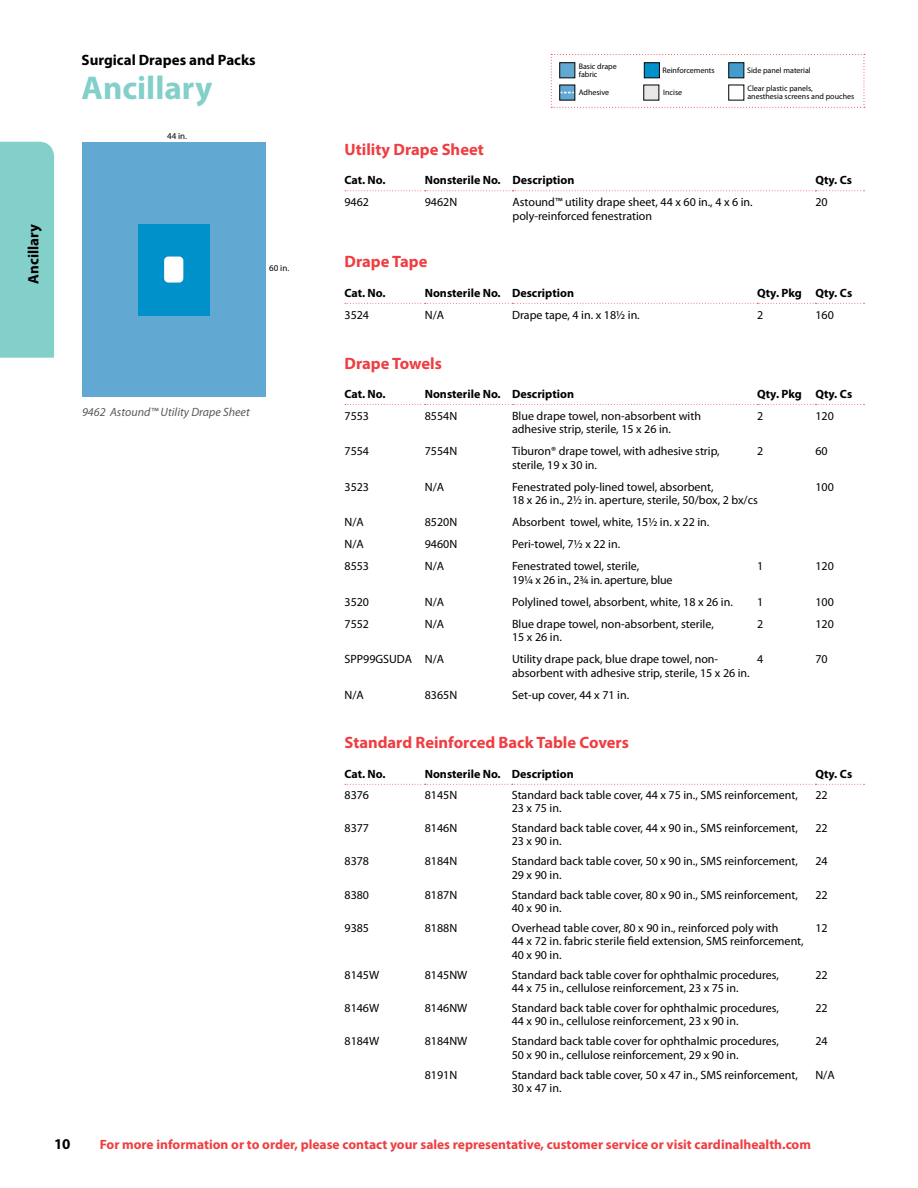
<style>
.page{position:relative;width:918px;height:1188px;background:#fff}
.page>*{position:absolute;margin:0;border:0;box-sizing:border-box;transform-origin:0 0}
.t1{font:700 33px "Myriad Pro";color:#83cfca}
.t2{font:700 16.5px "Myriad Pro";color:#ef3e42}
.t3{font:700 15px "Myriad Pro";color:#000}
.t4{font:700 13.5px "Myriad Pro";color:#ef3e42}
.t5{font:12px/13.5px "Myriad Pro";color:#000}
.t6{font:700 12px "Myriad Pro";color:#000}
.t7{font:italic 12px "Myriad Pro";color:#58595b}
.t8{font:9px "Myriad Pro";color:#000}
.t9{font:7.95px/7.9px "Myriad Pro";color:#000}
</style>
<div class="page">
<div style="left:0;top:142px;width:54px;height:216px;background:#83cfca"></div>
<svg style="left:345px;top:190px;width:520px;height:1px"></svg>
<svg style="left:345px;top:303px;width:520px;height:1px"></svg>
<svg style="left:345px;top:404px;width:520px;height:1px"></svg>
<svg style="left:345px;top:784px;width:520px;height:1px"></svg>
<svg style="left:551px;top:54px;width:314px;height:54px"></svg>
<div style="left:82px;top:143px;width:184px;height:254px;background:#61a9d3"></div>
<div style="left:138px;top:224px;width:71px;height:92px;background:#0091ca"></div>
<div style="left:164px;top:257px;width:19px;height:26px;background:#fff;border-radius:4px"></div>
<p class="t3" style="left:24px;top:284px;width:61px;rotate:-90deg">Ancillary</p>
<p class="t3" style="left:82px;top:50px;width:176px">Surgical Drapes and Packs</p>
<h1 class="t1" style="left:82px;top:66px;width:132px">Ancillary</h1>
<p class="t8" style="left:167px;top:130px;width:22px">44 in.</p>
<p class="t8" style="left:269px;top:262px;width:22px">60 in.</p>
<p class="t7" style="left:82px;top:404px;width:169px">9462 Astound™ Utility Drape Sheet</p>
<p class="t9" style="left:579px;top:63px;width:40px">Basic drape fabric</p>
<p class="t9" style="left:662px;top:66px;width:54px">Reinforcements</p>
<p class="t9" style="left:747px;top:66px;width:65px">Side panel material</p>
<p class="t9" style="left:663px;top:88px;width:21px">Incise</p>
<p class="t9" style="left:747px;top:85px;width:108px">Clear plastic panels,<br>anesthesia screens and pouches</p>
<p class="t9" style="left:579px;top:89px;width:32px">Adhesive</p>
<h2 class="t2" style="left:345px;top:138px;width:141px">Utility Drape Sheet</h2>
<p class="t6" style="left:345px;top:172px;width:42px">Cat. No.</p>
<p class="t6" style="left:425px;top:172px;width:151px">Nonsterile No. Description</p>
<p class="t6" style="left:815px;top:172px;width:38px">Qty. Cs</p>
<p class="t5" style="left:345px;top:195px;width:26px">9462</p>
<p class="t5" style="left:425px;top:195px;width:34px">9462N</p>
<p class="t5" style="left:513px;top:195px;width:242px">Astound™ utility drape sheet, 44 x 60 in., 4 x 6 in. poly-reinforced fenestration</p>
<p class="t5" style="left:815px;top:195px;width:14px">20</p>
<h2 class="t2" style="left:345px;top:251px;width:84px">Drape Tape</h2>
<p class="t6" style="left:345px;top:285px;width:42px">Cat. No.</p>
<p class="t6" style="left:425px;top:285px;width:151px">Nonsterile No. Description</p>
<p class="t6" style="left:757px;top:285px;width:97px">Qty. Pkg Qty. Cs</p>
<p class="t5" style="left:345px;top:308px;width:26px">3524</p>
<p class="t5" style="left:425px;top:308px;width:21px">N/A</p>
<p class="t5" style="left:512px;top:308px;width:129px">Drape tape, 4 in. x 181/2 in.</p>
<p class="t5" style="left:757px;top:308px;width:8px">2</p>
<p class="t5" style="left:815px;top:308px;width:20px">160</p>
<h2 class="t2" style="left:345px;top:352px;width:99px">Drape Towels</h2>
<p class="t6" style="left:345px;top:386px;width:42px">Cat. No.</p>
<p class="t6" style="left:425px;top:386px;width:151px">Nonsterile No. Description</p>
<p class="t6" style="left:757px;top:386px;width:97px">Qty. Pkg Qty. Cs</p>
<p class="t5" style="left:345px;top:409px;width:26px">7553</p>
<p class="t5" style="left:425px;top:409px;width:34px">8554N</p>
<p class="t5" style="left:512px;top:409px;width:190px">Blue drape towel, non-absorbent with adhesive strip, sterile, 15 x 26 in.</p>
<p class="t5" style="left:757px;top:409px;width:8px">2</p>
<p class="t5" style="left:815px;top:409px;width:20px">120</p>
<p class="t5" style="left:345px;top:444px;width:26px">7554</p>
<p class="t5" style="left:425px;top:444px;width:34px">7554N</p>
<p class="t5" style="left:512px;top:444px;width:209px">Tiburon® drape towel, with adhesive strip, sterile, 19 x 30 in.</p>
<p class="t5" style="left:757px;top:444px;width:8px">2</p>
<p class="t5" style="left:815px;top:444px;width:14px">60</p>
<p class="t5" style="left:345px;top:480px;width:26px">3523</p>
<p class="t5" style="left:425px;top:480px;width:21px">N/A</p>
<p class="t5" style="left:512px;top:480px;width:247px">Fenestrated poly-lined towel, absorbent,<br>18 x 26 in., 21/2 in. aperture, sterile, 50/box, 2 bx/cs</p>
<p class="t5" style="left:815px;top:480px;width:20px">100</p>
<p class="t5" style="left:345px;top:515px;width:21px">N/A</p>
<p class="t5" style="left:425px;top:515px;width:34px">8520N</p>
<p class="t5" style="left:512px;top:515px;width:199px">Absorbent towel, white, 151/2 in. x 22 in.</p>
<p class="t5" style="left:345px;top:537px;width:21px">N/A</p>
<p class="t5" style="left:425px;top:537px;width:34px">9460N</p>
<p class="t5" style="left:512px;top:537px;width:110px">Peri-towel, 71/2 x 22 in.</p>
<p class="t5" style="left:345px;top:559px;width:26px">8553</p>
<p class="t5" style="left:425px;top:559px;width:21px">N/A</p>
<p class="t5" style="left:512px;top:559px;width:162px">Fenestrated towel, sterile,<br>191/4 x 26 in., 23/4 in. aperture, blue</p>
<p class="t5" style="left:757px;top:559px;width:8px">1</p>
<p class="t5" style="left:815px;top:559px;width:20px">120</p>
<p class="t5" style="left:345px;top:595px;width:26px">3520</p>
<p class="t5" style="left:425px;top:595px;width:21px">N/A</p>
<p class="t5" style="left:512px;top:595px;width:222px">Polylined towel, absorbent, white, 18 x 26 in.</p>
<p class="t5" style="left:757px;top:595px;width:8px">1</p>
<p class="t5" style="left:815px;top:595px;width:20px">100</p>
<p class="t5" style="left:345px;top:617px;width:26px">7552</p>
<p class="t5" style="left:425px;top:617px;width:21px">N/A</p>
<p class="t5" style="left:512px;top:617px;width:203px">Blue drape towel, non-absorbent, sterile,<br>15 x 26 in.</p>
<p class="t5" style="left:757px;top:617px;width:8px">2</p>
<p class="t5" style="left:815px;top:617px;width:20px">120</p>
<p class="t5" style="left:345px;top:652px;width:101px">SPP99GSUDA N/A</p>
<p class="t5" style="left:512px;top:652px;width:239px">Utility drape pack, blue drape towel, non&shy;absorbent with adhesive strip, sterile, 15 x 26 in.</p>
<p class="t5" style="left:757px;top:652px;width:8px">4</p>
<p class="t5" style="left:815px;top:652px;width:14px">70</p>
<p class="t5" style="left:345px;top:688px;width:21px">N/A</p>
<p class="t5" style="left:425px;top:688px;width:34px">8365N</p>
<p class="t5" style="left:512px;top:688px;width:119px">Set-up cover, 44 x 71 in.</p>
<h2 class="t2" style="left:345px;top:732px;width:286px">Standard Reinforced Back Table Covers</h2>
<p class="t6" style="left:345px;top:766px;width:42px">Cat. No.</p>
<p class="t6" style="left:425px;top:766px;width:150px">Nonsterile No. Description</p>
<p class="t6" style="left:815px;top:766px;width:38px">Qty. Cs</p>
<p class="t5" style="left:345px;top:788px;width:26px">8376</p>
<p class="t5" style="left:425px;top:788px;width:34px">8145N</p>
<p class="t5" style="left:512px;top:788px;width:288px">Standard back table cover, 44 x 75 in., SMS reinforcement,<br>23 x 75 in.</p>
<p class="t5" style="left:815px;top:788px;width:14px">22</p>
<p class="t5" style="left:345px;top:821px;width:26px">8377</p>
<p class="t5" style="left:425px;top:821px;width:34px">8146N</p>
<p class="t5" style="left:512px;top:821px;width:288px">Standard back table cover, 44 x 90 in., SMS reinforcement,<br>23 x 90 in.</p>
<p class="t5" style="left:815px;top:821px;width:14px">22</p>
<p class="t5" style="left:345px;top:854px;width:26px">8378</p>
<p class="t5" style="left:425px;top:854px;width:34px">8184N</p>
<p class="t5" style="left:512px;top:854px;width:288px">Standard back table cover, 50 x 90 in., SMS reinforcement,<br>29 x 90 in.</p>
<p class="t5" style="left:815px;top:854px;width:14px">24</p>
<p class="t5" style="left:345px;top:888px;width:26px">8380</p>
<p class="t5" style="left:425px;top:888px;width:34px">8187N</p>
<p class="t5" style="left:512px;top:888px;width:288px">Standard back table cover, 80 x 90 in., SMS reinforcement,<br>40 x 90 in.</p>
<p class="t5" style="left:815px;top:888px;width:14px">22</p>
<p class="t5" style="left:345px;top:921px;width:26px">9385</p>
<p class="t5" style="left:425px;top:921px;width:34px">8188N</p>
<p class="t5" style="left:512px;top:921px;width:293px">Overhead table cover, 80 x 90 in., reinforced poly with<br>44 x 72 in. fabric sterile field extension, SMS reinforcement,<br>40 x 90 in.</p>
<p class="t5" style="left:815px;top:921px;width:14px">12</p>
<p class="t5" style="left:345px;top:968px;width:36px">8145W</p>
<p class="t5" style="left:425px;top:968px;width:44px">8145NW</p>
<p class="t5" style="left:512px;top:968px;width:269px">Standard back table cover for ophthalmic procedures,<br>44 x 75 in., cellulose reinforcement, 23 x 75 in.</p>
<p class="t5" style="left:815px;top:968px;width:14px">22</p>
<p class="t5" style="left:345px;top:1001px;width:36px">8146W</p>
<p class="t5" style="left:425px;top:1001px;width:44px">8146NW</p>
<p class="t5" style="left:512px;top:1001px;width:269px">Standard back table cover for ophthalmic procedures,<br>44 x 90 in., cellulose reinforcement, 23 x 90 in.</p>
<p class="t5" style="left:815px;top:1001px;width:14px">22</p>
<p class="t5" style="left:345px;top:1034px;width:36px">8184W</p>
<p class="t5" style="left:425px;top:1034px;width:44px">8184NW</p>
<p class="t5" style="left:512px;top:1034px;width:269px">Standard back table cover for ophthalmic procedures,<br>50 x 90 in., cellulose reinforcement, 29 x 90 in.</p>
<p class="t5" style="left:815px;top:1034px;width:14px">24</p>
<p class="t5" style="left:425px;top:1068px;width:34px">8191N</p>
<p class="t5" style="left:512px;top:1068px;width:288px">Standard back table cover, 50 x 47 in., SMS reinforcement,<br>30 x 47 in.</p>
<p class="t5" style="left:815px;top:1068px;width:21px">N/A</p>
<p class="t3" style="left:54px;top:1134px;width:18px">10</p>
<p class="t4" style="left:100px;top:1136px;width:713px">For more information or to order, please contact your sales representative, customer service or visit cardinalhealth.com</p>
</div>
